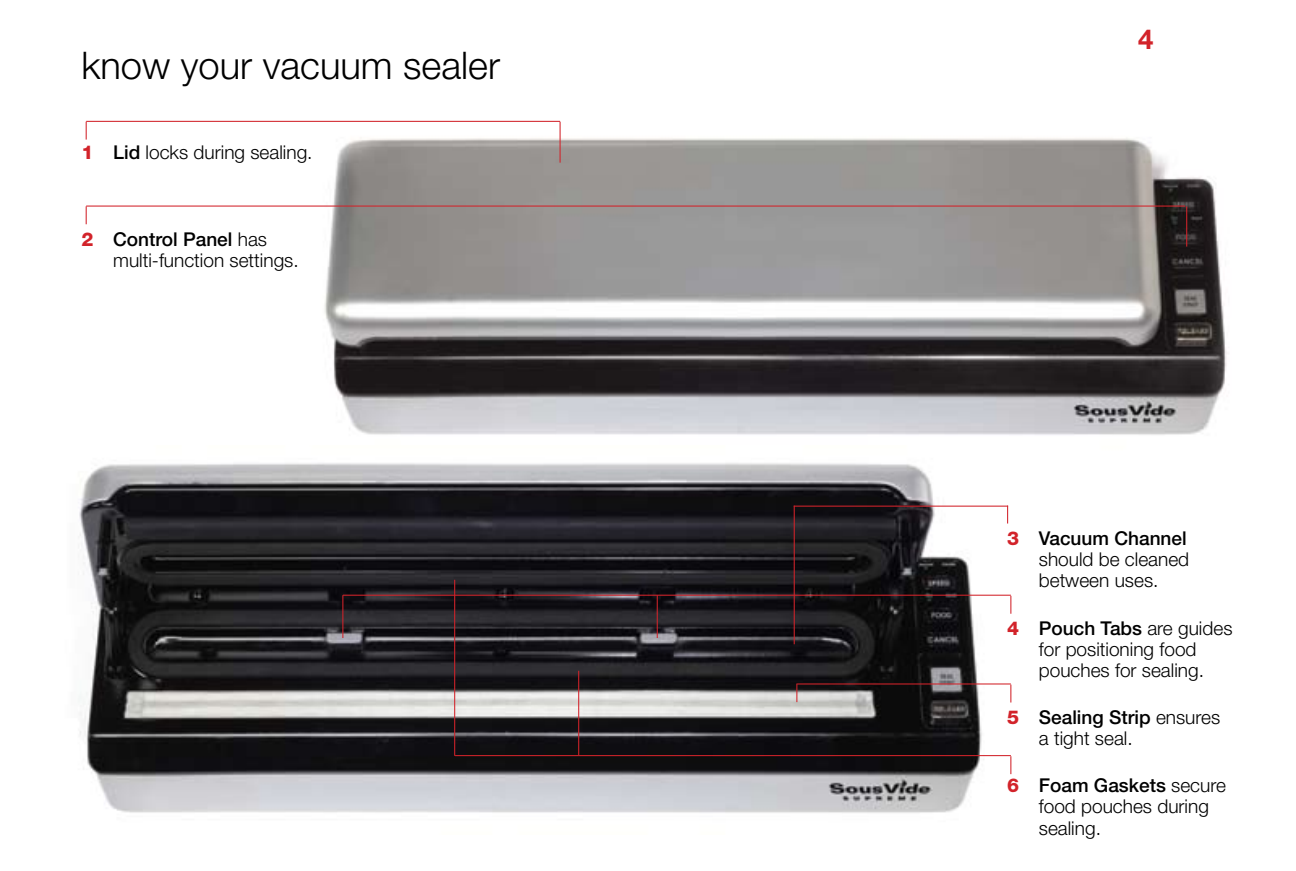
<style>
.page{position:relative;width:1296px;height:871px;background:#fff}
.page>*{position:absolute;margin:0;border:0;box-sizing:border-box;transform-origin:0 0}
.t1{font:300 38.02px "Helvetica Neue";color:#000}
.t2{font:700 27.45px "Helvetica Neue";color:#d2232a}
.t3{font:300 19.12px/21.2px "Helvetica Neue";color:#000}
.s1{font-family:"Helvetica Neue LT Std";font-weight:800;color:#d2232a}
.s2{font-weight:500}
</style>
<div class="page">
<img style="left:298px;top:120px;width:929px;height:315px">
<img style="left:79px;top:463px;width:912px;height:350px">
<hr style="left:343px;top:595px;width:668px;height:1px;background:#d2232a">
<hr style="left:342px;top:595px;width:1px;height:43px;background:#d2232a">
<hr style="left:657px;top:595px;width:1px;height:43px;background:#d2232a">
<svg style="left:1010px;top:596px;width:1px;height:18px"></svg>
<hr style="left:796px;top:683px;width:215px;height:1px;background:#d2232a">
<svg style="left:1010px;top:684px;width:1px;height:18px"></svg>
<svg style="left:86px;top:122px;width:1px;height:18px"></svg>
<hr style="left:86px;top:121px;width:474px;height:1px;background:#d2232a">
<hr style="left:560px;top:122px;width:1px;height:41px;background:#d2232a">
<svg style="left:86px;top:207px;width:1px;height:17px"></svg>
<hr style="left:86px;top:205px;width:1099px;height:2px;background:#d2232a">
<hr style="left:1186px;top:206px;width:1px;height:41px;background:#d2232a">
<svg style="left:796px;top:684px;width:1px;height:18px"></svg>
<hr style="left:455px;top:755px;width:556px;height:1px;background:#d2232a">
<svg style="left:1010px;top:756px;width:1px;height:18px"></svg>
<hr style="left:454px;top:580px;width:1px;height:176px;background:#d2232a">
<hr style="left:578px;top:671px;width:1px;height:84px;background:#d2232a">
<hr style="left:794px;top:505px;width:214px;height:2px;background:#d2232a">
<svg style="left:1007px;top:505px;width:1px;height:18px"></svg>
<hr style="left:794px;top:506px;width:1px;height:138px;background:#d2232a">
<h1 class="t1" style="left:81px;top:42px;width:420px">know your vacuum sealer</h1>
<p class="t3" style="left:81px;top:141px;width:233px"><span class="s1">1</span> <span class="s2">Lid</span> locks during sealing.</p>
<p class="t3" style="left:113px;top:228px;width:187px;text-indent:-32px"><span class="s1">2</span> <span class="s2">Control Panel</span> has multi-function settings.</p>
<h2 class="t2" style="left:1138px;top:23px;width:17px">4</h2>
<p class="t3" style="left:1039px;top:527px;width:152px;text-indent:-32px"><span class="s1">3</span> <span class="s2">Vacuum Channel </span>should be cleaned between uses.</p>
<p class="t3" style="left:1007px;top:617px;width:227px;text-align:center"><span class="s1">4</span> <span class="s2">Pouch Tabs</span> are guides for positioning food pouches for sealing.</p>
<p class="t3" style="left:1039px;top:706px;width:183px;text-indent:-32px"><span class="s1">5</span> <span class="s2">Sealing Strip</span> ensures a tight seal.</p>
<p class="t3" style="left:1039px;top:774px;width:189px;text-indent:-32px"><span class="s1">6</span> <span class="s2">Foam Gaskets</span> secure food pouches during sealing.</p>
</div>
